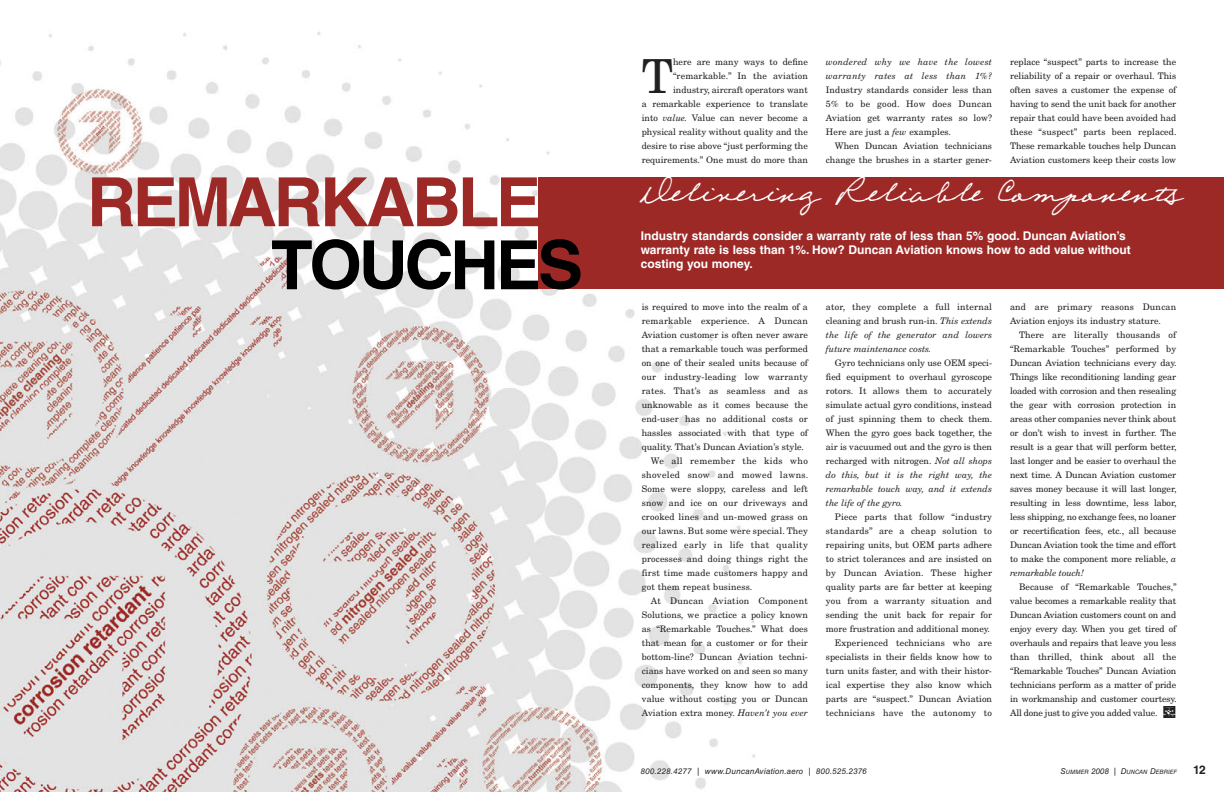
<style>
.page{position:relative;width:1224px;height:792px;background:#fff}
.page>*{position:absolute;margin:0;border:0;box-sizing:border-box;transform-origin:0 0}
.t1{font:700 68px "Helvetica LT Std";letter-spacing:-.05em;color:#9d2927}
.t2{font:700 66.6px "Helvetica LT Std";color:#000}
.t3{font:47px "New Century Schlbk LT Std";color:#212120}
.t4{font:30px "FG Rakel";letter-spacing:-.01em;color:#fff}
.t5{font:700 12px/14.4px "Helvetica LT Std";color:#fff}
.t6{font:700 12px "Helvetica LT Std";color:#212120}
.t7{font:9px/14px "New Century Schlbk LT Std";color:#212120;text-align:justify}
.t8{font:italic 9px/14px "New Century Schlbk LT Std";letter-spacing:.005em;color:#212120;text-align:justify}
.t9{font:9px "New Century Schlbk LT Std";letter-spacing:.02em;color:#212120}
.t10{font:9px "New Century Schlbk LT Std";letter-spacing:.035em;color:#212120}
.t11{font:italic 9px/14px "New Century Schlbk LT Std";letter-spacing:.025em;color:#212120}
.t12{font:9px "New Century Schlbk LT Std";letter-spacing:.025em;color:#212120}
.t13{font:italic 8px "Helvetica LT Std";letter-spacing:.025em;color:#212120}
.t14{font:italic 6px "Helvetica LT Std";color:#212120}
.s1{font-size:68px}
.s2{font-style:italic}
.s3{font-style:normal}
.s4{font-family:"Duncan Font";font-size:15px}
.s5{font-size:8px}
</style>
<div class="page">
<img style="left:0;top:32px;width:755px;height:760px">
<div style="left:538px;top:177px;width:686px;height:112px;background:#9d2927"></div>
<h1 class="t1" style="left:87px;top:177px;width:456px">REMARKABLE</h1>
<h2 class="t2" style="left:271px;top:240px;width:314px"><span class="s1">T</span>OUC<span class="s1">HE</span>S</h2>
<p class="t7" style="left:642px;top:56px;width:168px;text-align:right">here are many ways to define “remarkable.” In the aviation industry, aircraft operators want<br>a remarkable experience to translate into <span class="s2">value.</span> Value can never become a physical reality without quality and the desire to rise above “just performing the requirements.” One must do more than</p>
<h3 class="t3" style="left:642px;top:59px;width:33px">T</h3>
<p class="t11" style="left:826px;top:56px;width:168px">wondered why we have the lowest warranty rates at less than 1%?</p>
<p class="t7" style="left:826px;top:84px;width:168px">Industry standards consider less than 5% to be good. How does Duncan Aviation get warranty rates so low?<br>Here are just a <span class="s2">few</span> examples.</p>
<p class="t7" style="left:826px;top:140px;width:168px;text-align:right">When Duncan Aviation technicians change the brushes in a starter gener-</p>
<p class="t7" style="left:1010px;top:56px;width:168px">replace “suspect” parts to increase the reliability of a repair or overhaul. This often saves a customer the expense of having to send the unit back for another repair that could have been avoided had these “suspect” parts been replaced.<br>These remarkable touches help Duncan Aviation customers keep their costs low</p>
<h3 class="t4" style="left:638px;top:173px;width:544px">Delivering Reliable Components</h3>
<h3 class="t5" style="left:641px;top:229px;width:492px">Industry standards consider a warranty rate of less than 5% good. Duncan Aviation’s warranty rate is less than 1%. How? Duncan Aviation knows how to add value without costing you money.</h3>
<p class="t7" style="left:642px;top:301px;width:168px">is required to move into the realm of a</p>
<p class="t9" style="left:642px;top:318px;width:168px">remarkable experience. A Duncan</p>
<p class="t7" style="left:642px;top:329px;width:168px">Aviation customer is often never aware</p>
<p class="t7" style="left:642px;top:343px;width:168px">that a remarkable touch was performed</p>
<p class="t7" style="left:642px;top:357px;width:168px">on one of their sealed units because of</p>
<p class="t9" style="left:642px;top:374px;width:168px">our industry-leading low warranty</p>
<p class="t9" style="left:642px;top:388px;width:168px">rates. That’s as seamless and as</p>
<p class="t7" style="left:642px;top:399px;width:168px">unknowable as it comes because the</p>
<p class="t7" style="left:642px;top:413px;width:168px">end-user has no additional costs or</p>
<p class="t7" style="left:642px;top:427px;width:168px">hassles associated with that type of</p>
<p class="t7" style="left:642px;top:441px;width:164px">quality. That’s Duncan Aviation’s style.</p>
<p class="t10" style="left:651px;top:458px;width:159px">We all remember the kids who</p>
<p class="t10" style="left:642px;top:472px;width:168px">shoveled snow and mowed lawns.</p>
<p class="t7" style="left:642px;top:483px;width:168px">Some were sloppy, careless and left</p>
<p class="t7" style="left:642px;top:497px;width:168px">snow and ice on our driveways and</p>
<p class="t7" style="left:642px;top:511px;width:168px">crooked lines and un-mowed grass on</p>
<p class="t7" style="left:642px;top:525px;width:168px">our lawns. But some were special. They</p>
<p class="t10" style="left:642px;top:542px;width:168px">realized early in life that quality</p>
<p class="t7" style="left:642px;top:553px;width:168px">processes and doing things right the</p>
<p class="t7" style="left:642px;top:567px;width:168px">first time made customers happy and</p>
<p class="t7" style="left:642px;top:581px;width:112px">got them repeat business.</p>
<p class="t12" style="left:651px;top:598px;width:159px">At Duncan Aviation Component</p>
<p class="t7" style="left:642px;top:609px;width:168px">Solutions, we practice a policy known</p>
<p class="t7" style="left:642px;top:623px;width:168px">as “Remarkable Touches.” What does</p>
<p class="t7" style="left:642px;top:637px;width:168px">that mean for a customer or for their</p>
<p class="t7" style="left:642px;top:651px;width:168px">bottom-line? Duncan Aviation techni-</p>
<p class="t7" style="left:642px;top:665px;width:168px">cians have worked on and seen so many</p>
<p class="t7" style="left:642px;top:679px;width:168px">components, they know how to add</p>
<p class="t7" style="left:642px;top:693px;width:168px">value without costing you or Duncan</p>
<p class="t7" style="left:642px;top:707px;width:168px">Aviation extra money. <span class="s2">Haven’t you ever</span></p>
<p class="t8" style="left:826px;top:301px;width:168px"><span class="s3">ator, they complete a full internal cleaning and brush run-in.</span> This extends the life of the generator and lowers future maintenance costs.</p>
<p class="t7" style="left:826px;top:357px;width:168px;text-indent:9px">Gyro technicians only use OEM speci&shy;fied equipment to overhaul gyroscope rotors. It allows them to accurately simulate actual gyro conditions, instead of just spinning them to check them.<br>When the gyro goes back together, the air is vacuumed out and the gyro is then recharged with nitrogen. <span class="s2">Not all shops do this, but it is the right way, the remarkable touch way, and it extends the life of the gyro.</span></p>
<p class="t7" style="left:826px;top:511px;width:168px;text-align:right">Piece parts that follow “industry standards” are a cheap solution to repairing units, but OEM parts adhere to strict tolerances and are insisted on by Duncan Aviation. These higher quality parts are far better at keeping you from a warranty situation and sending the unit back for repair for more frustration and additional money.<br>Experienced technicians who are specialists in their fields know how to turn units faster, and with their histor&shy;ical expertise they also know which parts are “suspect.” Duncan Aviation technicians have the autonomy to</p>
<p class="t7" style="left:1010px;top:301px;width:168px">and are primary reasons Duncan<br>Aviation enjoys its industry stature.</p>
<p class="t7" style="left:1010px;top:329px;width:168px;text-indent:9px">There are literally thousands of “Remarkable Touches” performed by Duncan Aviation technicians every day.<br>Things like reconditioning landing gear loaded with corrosion and then resealing the gear with corrosion protection in areas other companies never think about or don’t wish to invest in further. The result is a gear that will perform better, last longer and be easier to overhaul the next time. A Duncan Aviation customer saves money because it will last longer, resulting in less downtime, less labor, less shipping, no exchange fees, no loaner or recertification fees, etc., all because Duncan Aviation took the time and effort to make the component more reliable, <span class="s2">a remarkable touch!</span></p>
<p class="t7" style="left:1010px;top:581px;width:168px;text-indent:9px">Because of “Remarkable Touches,” value becomes a remarkable reality that Duncan Aviation customers count on and enjoy every day. When you get tired of overhauls and repairs that leave you less than thrilled, think about all the “Remarkable Touches” Duncan Aviation technicians perform as a matter of pride in workmanship and customer courtesy.<br>All done just to give you added value. <span class="s4">*</span></p>
<p class="t13" style="left:641px;top:768px;width:228px">800.228.4277 | www.DuncanAviation.aero | 800.525.2376</p>
<p class="t14" style="left:1061px;top:769px;width:118px"><span class="s5">S</span>UMMER <span class="s5">2008 | D</span>UNCAN <span class="s5">D</span>EBRIEF</p>
<h3 class="t6" style="left:1193px;top:766px;width:14px">12</h3>
</div>
